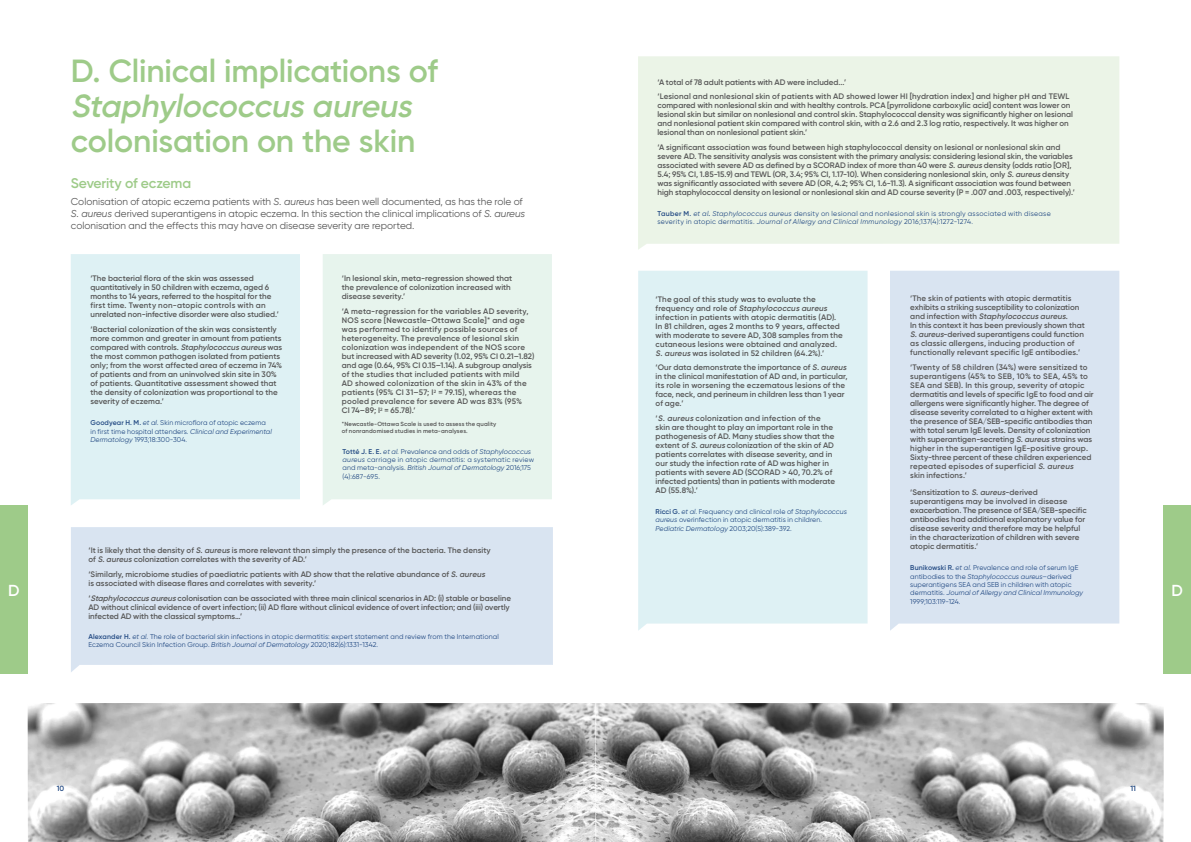
<style>
.page{position:relative;width:1191px;height:842px;background:#fff}
.page>*{position:absolute;margin:0;border:0;box-sizing:border-box;transform-origin:0 0}
.t1{font:600 32px/35px "Gilroy";letter-spacing:-.005em;color:#9ecb89}
.t2{font:600 15.9px "Gilroy";color:#fff}
.t3{font:600 14px "Gilroy";letter-spacing:-.015em;color:#9ecb89}
.t4{font:10px/12px "Gilroy";color:#575757}
.t5{font:600 8px/9px "Gilroy";color:#575757}
.t6{font:600 8px/9px "Gilroy";letter-spacing:.025em;color:#575757}
.t7{font:600 7.5px "Gilroy";color:#234a83}
.t8{font:7px/8.4px "Gilroy";letter-spacing:.015em;color:#234a83}
.t9{font:7px/8.4px "Gilroy";letter-spacing:.04em;color:#234a83}
.t10{font:600 6px/7px "Gilroy";letter-spacing:.015em;color:#575757}
.s1{font-style:italic}
.s2{font-weight:600}
</style>
<div class="page">
<img style="left:28px;top:703px;width:1135px;height:139px">
<div style="left:1163px;top:505px;width:28px;height:169px;background:#9ecb89"></div>
<div style="left:0;top:505px;width:28px;height:169px;background:#9ecb89"></div>
<div style="left:323px;top:254px;width:229px;height:251px;background:#e7f4ed"></div>
<div style="left:71px;top:254px;width:229px;height:251px;background:#def1f4"></div>
<div style="left:638px;top:56px;width:481px;height:194px;background:#ebf4e7"></div>
<div style="left:71px;top:527px;width:482px;height:145px;background:#d9e4f1"></div>
<div style="left:638px;top:271px;width:229px;height:360px;background:#def1f4"></div>
<div style="left:890px;top:271px;width:229px;height:360px;background:#d9e4f1"></div>
<p class="t1" style="left:71px;top:53px;width:368px">D. Clinical implications of<br><span class="s1">Staphylococcus aureus </span>colonisation on the skin</p>
<p class="t3" style="left:71px;top:174px;width:122px">Severity of eczema</p>
<p class="t4" style="left:71px;top:196px;width:456px">Colonisation of atopic eczema patients with <span class="s1">S. aureus</span> has been well documented, as has the role of<br><span class="s1">S. aureus</span> derived superantigens in atopic eczema. In this section the clinical implications of <span class="s1">S. aureus </span>colonisation and the effects this may have on disease severity are reported.</p>
<p class="t5" style="left:657px;top:77px;width:190px">‘A total of 78 adult patients with AD were included...’</p>
<p class="t5" style="left:657px;top:92px;width:417px">‘Lesional and nonlesional skin of patients with AD showed lower HI [hydration index] and higher pH and TEWL compared with nonlesional skin and with healthy controls. PCA [pyrrolidone carboxylic acid] content was lower on lesional skin but similar on nonlesional and control skin. Staphylococcal density was significantly higher on lesional and nonlesional patient skin compared with control skin, with a 2.6 and 2.3 log ratio, respectively. It was higher on lesional than on nonlesional patient skin.’</p>
<p class="t5" style="left:657px;top:143px;width:419px">‘A significant association was found between high staphylococcal density on lesional or nonlesional skin and severe AD. The sensitivity analysis was consistent with the primary analysis: considering lesional skin, the variables associated with severe AD as defined by a SCORAD index of more than 40 were <span class="s1">S.aureus</span> density (odds ratio [OR], 5.4; 95% CI, 1.85-15.9) and TEWL (OR, 3.4; 95% CI, 1.17-10). When considering nonlesional skin, only <span class="s1">S.aureus</span> density was significantly associated with severe AD (OR, 4.2; 95% CI, 1.6-11.3). A significant association was found between high staphylococcal density on lesional or nonlesional skin and AD course severity (P = .007 and .003, respectively).’</p>
<p class="t9" style="left:657px;top:209px;width:395px"><span class="s2">Tauber M.</span> <span class="s1">et al</span><span class="s2">.</span> <span class="s1">Staphylococcus aureus</span> density on lesional and nonlesional skin is strongly associated with disease severity in atopic dermatitis. <span class="s1">Journal of Allergy and Clinical Immunology</span> 2016;137(4):1272-1274.</p>
<p class="t5" style="left:90px;top:274px;width:190px">‘The bacterial flora of the skin was assessed quantitatively in 50 children with eczema, aged 6 months to 14 years, referred to the hospital for the first time. Twenty non-atopic controls with an unrelated non-infective disorder were also studied.’</p>
<p class="t5" style="left:90px;top:325px;width:193px">‘Bacterial colonization of the skin was consistently more common and greater in amount from patients compared with controls. <span class="s1">Staphylococcus aureus</span> was the most common pathogen isolated from patients only; from the worst affected area of eczema in 74% of patients and from an uninvolved skin site in 30% of patients. Quantitative assessment showed that the density of colonization was proportional to the severity of eczema.’</p>
<p class="t5" style="left:342px;top:274px;width:172px">‘In lesional skin, meta-regression showed that the prevalence of colonization increased with disease severity.’</p>
<p class="t6" style="left:342px;top:307px;width:194px">‘A meta-regression for the variables AD severity, NOS score [Newcastle-Ottawa Scale]* and age was performed to identify possible sources of heterogeneity. The prevalence of lesional skin colonization was independent of the NOS score but increased with AD severity (1.02, 95% CI 0.21–1.82) and age (0.64, 95% CI 0.15–1.14). A subgroup analysis of the studies that included patients with mild<br>AD showed colonization of the skin in 43% of the patients (95% CI 31–57; I<sup>2</sup> = 79.15), whereas the pooled prevalence for severe AD was 83% (95%<br>CI 74–89; I<sup>2</sup> = 65.78).’</p>
<p class="t10" style="left:342px;top:420px;width:156px">*Newcastle-Ottawa Scale is used to assess the quality of nonrandomised studies in meta-analyses.</p>
<p class="t8" style="left:342px;top:447px;width:193px"><span class="s2">Totté J. E. E.</span> <span class="s1">et al.</span> Prevalence and odds of <span class="s1">Staphylococcus aureus</span> carriage in atopic dermatitis: a systematic review and meta-analysis. <span class="s1">British Journal of Dermatology</span> 2016;175 (4):687-695.</p>
<p class="t5" style="left:910px;top:294px;width:176px">‘The skin of patients with atopic dermatitis exhibits a striking susceptibility to colonization a n d i n f e c t i o n w i t h <span class="s1">Staphylococcus aureus</span>.<br>In this context it has been previously shown that <span class="s1">S.aureus</span>-derived superantigens could function as classic allergens, inducing production of functionally relevant specific IgE antibodies.’</p>
<p class="t5" style="left:910px;top:363px;width:185px">‘Twenty of 58 children (34%) were sensitized to superantigens (45% to SEB, 10% to SEA, 45% to SEA and SEB). In this group, severity of atopic dermatitis and levels of specific IgE to food and air allergens were significantly higher. The degree of disease severity correlated to a higher extent with the presence of SEA/SEB-specific antibodies than with total serum IgE levels. Density of colonization with superantigen-secreting <span class="s1">S.aureus</span> strains was higher in the superantigen IgE-positive group.<br>Sixty-three percent of these children experienced repeated episodes of superficial <span class="s1">S.aureus<br></span>skin infections.’</p>
<p class="t5" style="left:910px;top:488px;width:178px">‘Sensitization to <span class="s1">S.aureus</span>-derived superantigens may be involved in disease exacerbation. The presence of SEA/SEB-specific antibodies had additional explanatory value for disease severity and therefore may be helpful in the characterization of children with severe atopic dermatitis.’</p>
<p class="t8" style="left:910px;top:563px;width:174px"><span class="s2">Bunikowski R.</span> <span class="s1">et al.</span> Prevalence and role of serum IgE antibodies to the <span class="s1">Staphylococcus aureus</span>–derived superantigens SEA and SEB in children with atopic dermatitis. <span class="s1">Journal of Allergy and Clinical Immunology </span>1999;103:119-124.</p>
<p class="t5" style="left:655px;top:294px;width:189px">‘The goal of this study was to evaluate the<br>f re q u e n cy a n d ro l e o f <span class="s1">Staphylococcus aureus </span>infection in patients with atopic dermatitis (AD).<br>In 81 children, ages 2 months to 9 years, affected with moderate to severe AD, 308 samples from the cutaneous lesions were obtained and analyzed.<br><span class="s1">S.aureus</span> was isolated in 52 children (64.2%).’</p>
<p class="t5" style="left:655px;top:363px;width:194px">‘Our data demonstrate the importance of <span class="s1">S.aureus </span>in the clinical manifestation of AD and, in particular, its role in worsening the eczematous lesions of the face, neck, and perineum in children less than 1 year of age.’</p>
<p class="t5" style="left:655px;top:414px;width:181px">‘<span class="s1">S.aureus</span> colonization and infection of the skin are thought to play an important role in the pathogenesis of AD. Many studies show that the extent of <span class="s1">S.aureus</span> colonization of the skin of AD patients correlates with disease severity, and in our study the infection rate of AD was higher in patients with severe AD (SCORAD &gt; 40, 70.2% of infected patients) than in patients with moderate AD (55.8%).’</p>
<p class="t8" style="left:655px;top:507px;width:193px"><span class="s2">Ricci G.</span> <span class="s1">et al.</span> Frequency and clinical role of <span class="s1">Staphylococcus aureus</span> overinfection in atopic dermatitis in children.<br><span class="s1">Pediatric Dermatology</span> 2003;20(5):389-392.</p>
<p class="t8" style="left:90px;top:418px;width:183px"><span class="s2">Goodyear H. M.</span> <span class="s1">et al.</span> Skin microflora of atopic eczema in first time hospital attenders. <span class="s1">Clinical and Experimental<br>Dermatology</span> 1993;18:300-304.</p>
<p class="t5" style="left:88px;top:546px;width:404px">‘It is likely that the density of <span class="s1">S.aureus</span> is more relevant than simply the presence of the bacteria. The density of <span class="s1">S.aureus</span> colonization correlates with the severity of AD.’</p>
<p class="t5" style="left:88px;top:569px;width:400px">‘Similarly, microbiome studies of paediatric patients with AD show that the relative abundance of <span class="s1">S.aureus </span>is associated with disease flares and correlates with severity.’</p>
<p class="t5" style="left:88px;top:593px;width:424px">‘<span class="s1">Staphylococcusaureus</span>colonisation can be associated with three main clinical scenarios in AD: (i) stable or baseline<br>AD without clinical evidence of overt infection; (ii) AD flare without clinical evidence of overt infection; and (iii) overtly infected AD with the classical symptoms…’</p>
<p class="t8" style="left:88px;top:632px;width:412px"><span class="s2">Alexander H.</span> <span class="s1">et al.</span> The role of bacterial skin infections in atopic dermatitis: expert statement and review from the International<br>Eczema Council Skin Infection Group. <span class="s1">British Journal of Dermatology</span> 2020;182(6):1331-1342.</p>
<h2 class="t2" style="left:8px;top:580px;width:13px">D</h2>
<h2 class="t2" style="left:1171px;top:580px;width:13px">D</h2>
<p class="t7" style="left:57px;top:784px;width:9px">10</p>
<p class="t7" style="left:1130px;top:784px;width:7px">11</p>
</div>
